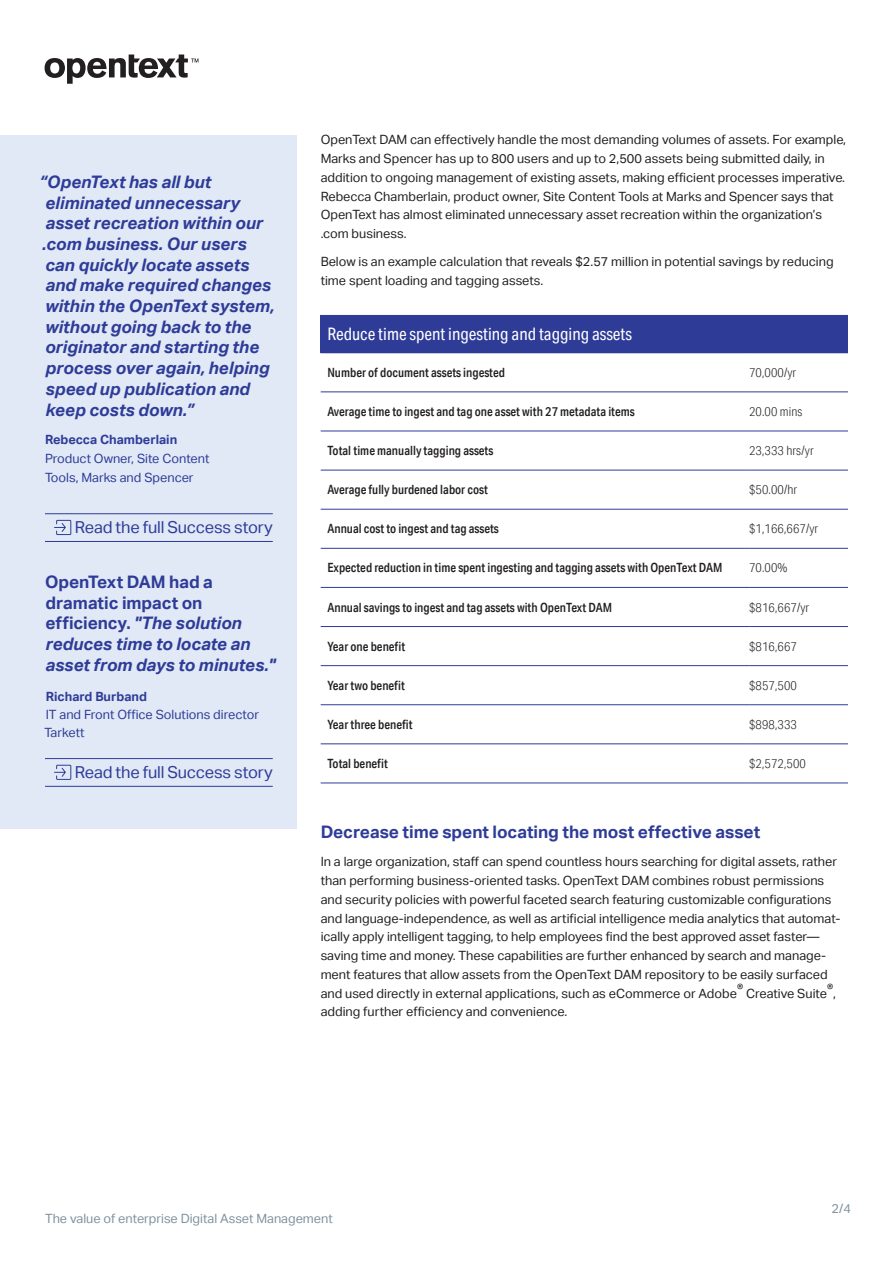
<style>
.page{position:relative;width:893px;height:1263px;background:#fff}
.page>*{position:absolute;margin:0;border:0;box-sizing:border-box;transform-origin:0 0}
.Sidebar_quote{font:italic 700 17.25px/20.7px "Aktiv Grotesk";letter-spacing:-.005em;color:#2e3c98}
.t1{font:700 17.25px "Aktiv Grotesk";letter-spacing:-.005em;color:#2e3c98}
.Table_H1{font:17.25px "Aktiv Grotesk Cd";color:#fff}
.Links_-_last_page{font:16.5px "Aktiv Grotesk";letter-spacing:-.015em;color:#2e3c98}
.Body{font:12.75px/18.8px "Aktiv Grotesk";color:#231f20}
.Table_H2{font:500 12.75px "Aktiv Grotesk Cd";color:#231f20}
.Body-2{font:12.75px/18.8px "Aktiv Grotesk";color:#2e3c98}
.Table_Body{font:300 12.75px "Aktiv Grotesk Cd";letter-spacing:.01em;color:#231f20}
.t2{font:12.75px "Aktiv Grotesk";color:#7f929f}
.s1{font-weight:700}
.s2{font-style:normal}
</style>
<div class="page">
<svg style="left:45px;top:55px;width:153px;height:29px"></svg>
<div style="left:0;top:135px;width:297px;height:694px;background:#e1e9f6"></div>
<hr style="left:45px;top:513px;width:228px;height:1px;background:#2e3c98">
<hr style="left:45px;top:541px;width:228px;height:1px;background:#2e3c98">
<svg style="left:54px;top:519px;width:18px;height:16px"></svg>
<div style="left:321px;top:315px;width:527px;height:38px;background:#2e3c98"></div>
<hr style="left:321px;top:392px;width:428px;height:1px;background:#2e3c98">
<hr style="left:749px;top:392px;width:99px;height:1px;background:#2e3c98">
<hr style="left:321px;top:431px;width:428px;height:1px;background:#2e3c98">
<hr style="left:749px;top:431px;width:99px;height:1px;background:#2e3c98">
<hr style="left:321px;top:470px;width:428px;height:1px;background:#2e3c98">
<hr style="left:749px;top:470px;width:99px;height:1px;background:#2e3c98">
<hr style="left:321px;top:509px;width:428px;height:1px;background:#2e3c98">
<hr style="left:749px;top:509px;width:99px;height:1px;background:#2e3c98">
<hr style="left:321px;top:548px;width:428px;height:1px;background:#2e3c98">
<hr style="left:749px;top:548px;width:99px;height:1px;background:#2e3c98">
<hr style="left:321px;top:587px;width:428px;height:1px;background:#2e3c98">
<hr style="left:749px;top:587px;width:99px;height:1px;background:#2e3c98">
<hr style="left:321px;top:626px;width:428px;height:1px;background:#2e3c98">
<hr style="left:749px;top:626px;width:99px;height:1px;background:#2e3c98">
<hr style="left:321px;top:665px;width:428px;height:1px;background:#2e3c98">
<hr style="left:749px;top:665px;width:99px;height:1px;background:#2e3c98">
<hr style="left:321px;top:704px;width:428px;height:1px;background:#2e3c98">
<hr style="left:749px;top:704px;width:99px;height:1px;background:#2e3c98">
<hr style="left:321px;top:744px;width:428px;height:1px;background:#2e3c98">
<hr style="left:749px;top:744px;width:99px;height:1px;background:#2e3c98">
<hr style="left:321px;top:783px;width:428px;height:1px;background:#2e3c98">
<hr style="left:749px;top:783px;width:99px;height:1px;background:#2e3c98">
<hr style="left:45px;top:758px;width:228px;height:1px;background:#2e3c98">
<hr style="left:45px;top:786px;width:228px;height:1px;background:#2e3c98">
<svg style="left:54px;top:764px;width:18px;height:16px"></svg>
<p class="Sidebar_quote" style="left:39px;top:172px;width:237px">“OpenText has all but eliminated unnecessary asset recreation within our .com business. Our users can quickly locate assets and make required changes within the OpenText system, without going back to the originator and starting the process over again, helping speed up publication and keep costs down.”</p>
<p class="Body-2" style="left:45px;top:431px;width:166px"><span class="s1">Rebecca Chamberlain<br></span>Product Owner, Site Content<br>Tools, Marks and Spencer</p>
<p class="Links_-_last_page" style="left:75px;top:517px;width:199px">Read the full Success story</p>
<p class="Sidebar_quote" style="left:45px;top:572px;width:232px"><span class="s2">OpenText DAM had a dramatic impact on efficiency.</span> "The solution reduces time to locate an asset from days to minutes."</p>
<p class="Body-2" style="left:44px;top:687px;width:216px;line-height:18px"><span class="s1">Richard Burband<br></span>IT and Front Office Solutions director<br>Tarkett</p>
<p class="Links_-_last_page" style="left:75px;top:762px;width:199px">Read the full Success story</p>
<p class="Body" style="left:321px;top:131px;width:527px">OpenText DAM can effectively handle the most demanding volumes of assets. For example, Marks and Spencer has up to 800 users and up to 2,500 assets being submitted daily, in addition to ongoing management of existing assets, making efficient processes imperative.<br>Rebecca Chamberlain, product owner, Site Content Tools at Marks and Spencer says that OpenText has almost eliminated unnecessary asset recreation within the organization’s .com business.</p>
<p class="Body" style="left:321px;top:252px;width:514px">Below is an example calculation that reveals $2.57 million in potential savings by reducing time spent loading and tagging assets.</p>
<p class="Table_H1" style="left:327px;top:324px;width:306px">Reduce time spent ingesting and tagging assets</p>
<p class="Table_H2" style="left:327px;top:365px;width:179px">Number of document assets ingested</p>
<p class="Table_Body" style="left:749px;top:365px;width:49px">70,000/yr</p>
<p class="Table_H2" style="left:327px;top:404px;width:309px">Average time to ingest and tag one asset with 27 metadata items</p>
<p class="Table_Body" style="left:749px;top:404px;width:55px">20.00 mins</p>
<p class="Table_H2" style="left:327px;top:443px;width:167px">Total time manually tagging assets</p>
<p class="Table_Body" style="left:749px;top:443px;width:66px">23,333 hrs/yr</p>
<p class="Table_H2" style="left:327px;top:482px;width:162px">Average fully burdened labor cost</p>
<p class="Table_Body" style="left:749px;top:482px;width:50px">$50.00/hr</p>
<p class="Table_H2" style="left:327px;top:521px;width:173px">Annual cost to ingest and tag assets</p>
<p class="Table_Body" style="left:749px;top:521px;width:71px">$1,166,667/yr</p>
<p class="Table_H2" style="left:327px;top:560px;width:397px">Expected reduction in time spent ingesting and tagging assets with OpenText DAM</p>
<p class="Table_Body" style="left:749px;top:560px;width:40px">70.00%</p>
<p class="Table_H2" style="left:327px;top:599px;width:286px">Annual savings to ingest and tag assets with OpenText DAM</p>
<p class="Table_Body" style="left:749px;top:600px;width:62px">$816,667/yr</p>
<p class="Table_H2" style="left:327px;top:638px;width:79px">Year one benefit</p>
<p class="Table_Body" style="left:749px;top:639px;width:49px">$816,667</p>
<p class="Table_H2" style="left:327px;top:677px;width:79px">Year two benefit</p>
<p class="Table_Body" style="left:749px;top:678px;width:49px">$857,500</p>
<p class="Table_H2" style="left:327px;top:717px;width:87px">Year three benefit</p>
<p class="Table_Body" style="left:749px;top:717px;width:49px">$898,333</p>
<p class="Table_H2" style="left:327px;top:756px;width:62px">Total benefit</p>
<p class="Table_Body" style="left:749px;top:756px;width:58px">$2,572,500</p>
<h3 class="t1" style="left:321px;top:822px;width:441px">Decrease time spent locating the most effective asset</h3>
<p class="Body" style="left:321px;top:852px;width:521px">In a large organization, staff can spend countless hours searching for digital assets, rather than performing business-oriented tasks. OpenText DAM combines robust permissions and security policies with powerful faceted search featuring customizable configurations and language-independence, as well as artificial intelligence media analytics that automat&shy;ically apply intelligent tagging, to help employees find the best approved asset faster— saving time and money. These capabilities are further enhanced by search and manage&shy;ment features that allow assets from the OpenText DAM repository to be easily surfaced and used directly in external applications, such as eCommerce or Adobe® Creative Suite®, adding further efficiency and convenience.</p>
<p class="t2" style="left:45px;top:1211px;width:289px">The value of enterprise Digital Asset Management</p>
<p class="t2" style="left:832px;top:1201px;width:21px">2/4</p>
</div>
